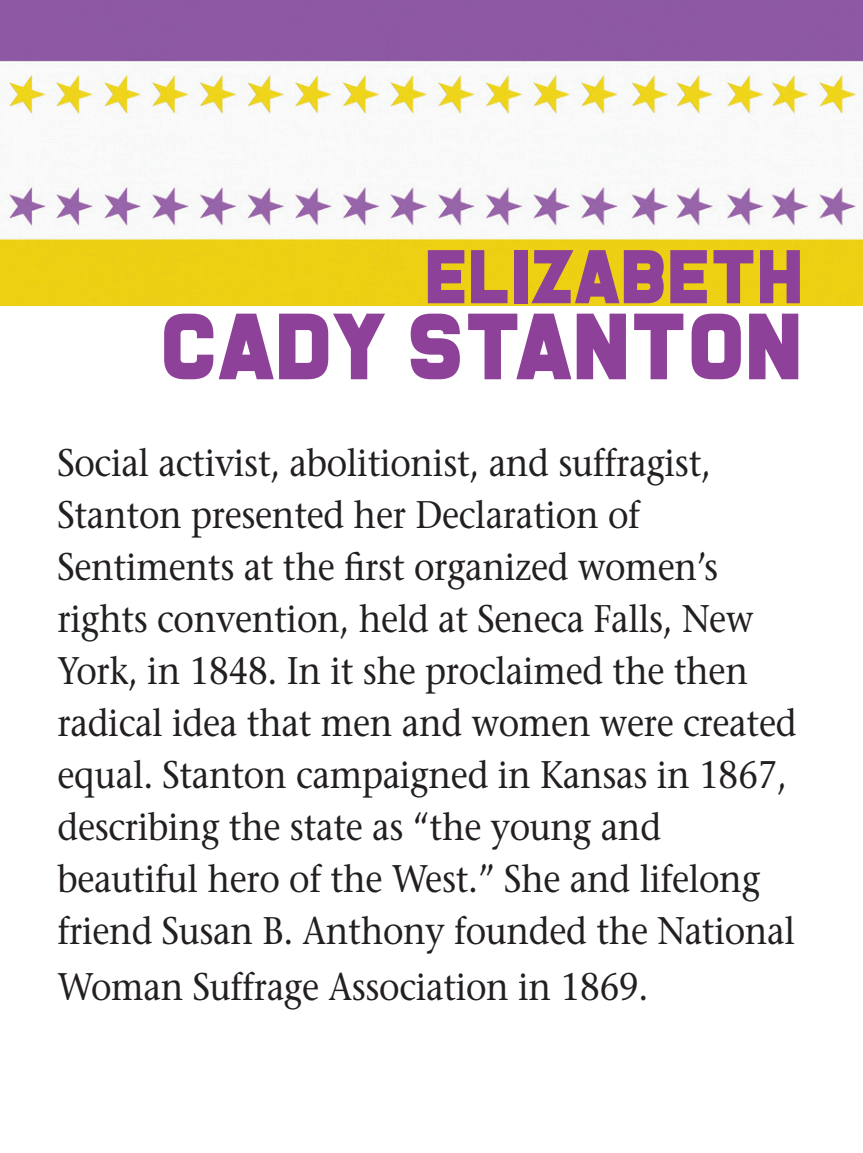
<style>
.page{position:relative;width:863px;height:1153px;background:#fff}
.page>*{position:absolute;margin:0;border:0;box-sizing:border-box;transform-origin:0 0}
.t1{font:84px "Boomer Tantrum";color:#8e4198}
.t2{font:68px "Boomer Tantrum";color:#8e4198}
.t3{font:38.4px/52px "Stone Serif";letter-spacing:-.01em;color:#231f20;scale:.9 1}
</style>
<div class="page">
<img style="left:0;top:0;width:863px;height:306px">
<h2 class="t2" style="left:428px;top:247px;width:380px">ELIZABETH</h2>
<h1 class="t1" style="left:164px;top:310px;width:644px">CADY STANTON</h1>
<p class="t3" style="left:58px;top:436px;width:823px">Social activist, abolitionist, and suffragist, Stanton presented her Declaration of Sentiments at the first organized women’s rights convention, held at Seneca Falls, New York, in 1848. In it she proclaimed the then radical idea that men and women were created equal. Stanton campaigned in Kansas in 1867, describing the state as “the young and beautiful hero of the West.” She and lifelong friend Susan B. Anthony founded the National</p>
<p class="t3" style="left:58px;top:960px;width:658px">Woman Suffrage Association in 1869.</p>
</div>
